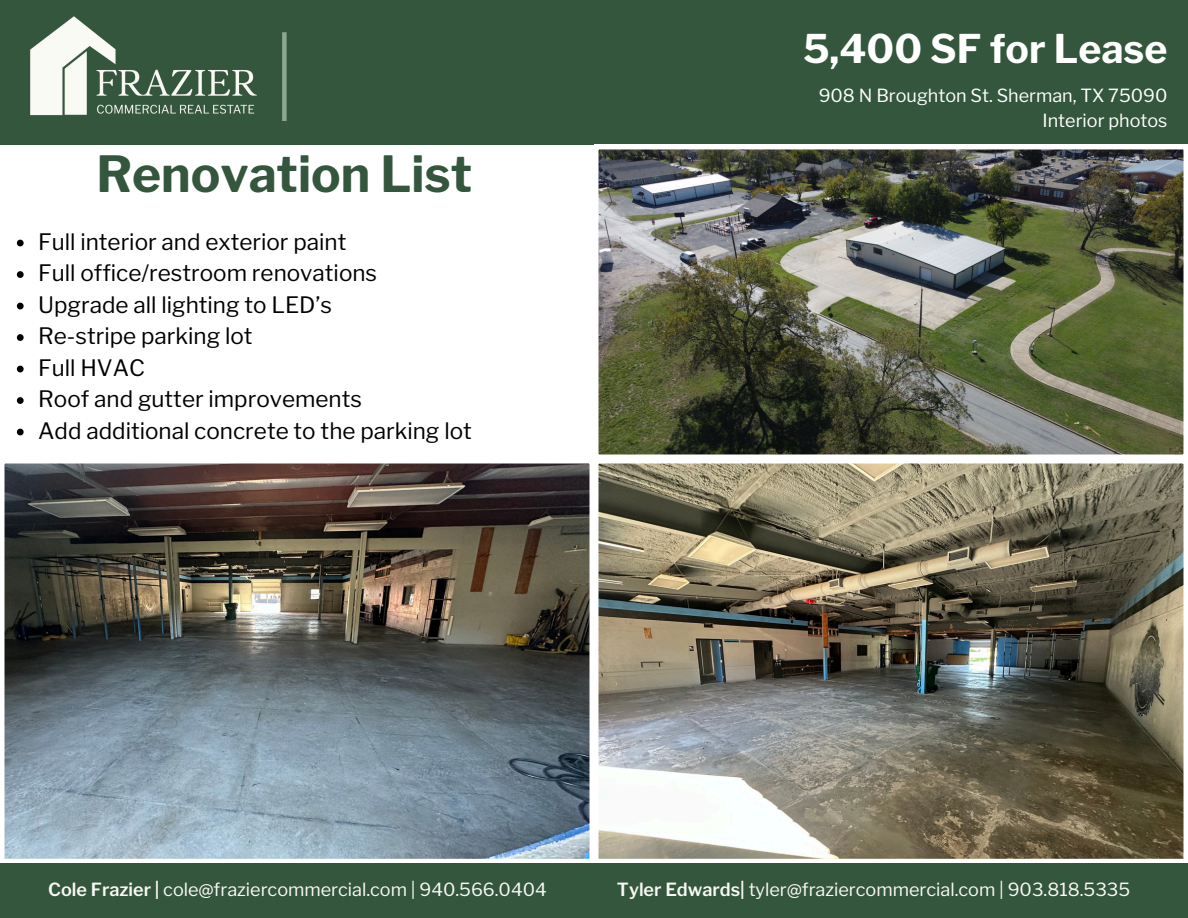
<style>
.page{position:relative;width:1188px;height:918px;background:#fff}
.page>*{position:absolute;margin:0;border:0;box-sizing:border-box;transform-origin:0 0}
.t1{font:700 49.5px "Libre Franklin";color:#33563c}
.t2{font:700 39.3px "Libre Franklin";color:#fff}
.t3{font:22.5px "Libre Franklin";color:#000}
.t4{font:18px "Libre Franklin";color:#faf8f6}
.t5{font:18px "Libre Franklin";color:#fff}
.s1{font-weight:600}
</style>
<div class="page">
<div style="left:0;top:0;width:1188px;height:145px;background:#33563c"></div>
<img style="left:30px;top:16px;width:227px;height:100px">
<div style="left:282px;top:32px;width:5px;height:89px;background:#8da892"></div>
<div style="left:0;top:863px;width:1188px;height:55px;background:#33563c"></div>
<img style="left:598px;top:463px;width:586px;height:396px">
<img style="left:4px;top:463px;width:586px;height:396px">
<img style="left:598px;top:149px;width:586px;height:306px">
<svg style="left:17px;top:240px;width:7px;height:6px"></svg>
<svg style="left:17px;top:271px;width:7px;height:7px"></svg>
<svg style="left:17px;top:303px;width:7px;height:6px"></svg>
<svg style="left:17px;top:334px;width:7px;height:7px"></svg>
<svg style="left:17px;top:366px;width:7px;height:6px"></svg>
<svg style="left:17px;top:397px;width:7px;height:7px"></svg>
<svg style="left:17px;top:429px;width:7px;height:6px"></svg>
<h1 class="t1" style="left:96px;top:144px;width:377px">Renovation List</h1>
<p class="t3" style="left:38px;top:228px;width:310px">Full interior and exterior paint</p>
<p class="t3" style="left:38px;top:260px;width:340px">Full office/restroom renovations</p>
<p class="t3" style="left:38px;top:291px;width:295px">Upgrade all lighting to LED’s</p>
<p class="t3" style="left:38px;top:323px;width:216px">Re-stripe parking lot</p>
<p class="t3" style="left:38px;top:354px;width:108px">Full HVAC</p>
<p class="t3" style="left:38px;top:386px;width:325px">Roof and gutter improvements</p>
<p class="t3" style="left:38px;top:417px;width:435px">Add additional concrete to the parking lot</p>
<p class="t2" style="left:803px;top:25px;width:366px">5,400 SF for Lease</p>
<h2 class="t5" style="left:819px;top:84px;width:350px">908 N Broughton St. Sherman, TX 75090</h2>
<p class="t5" style="left:1043px;top:109px;width:126px">Interior photos</p>
<p class="t4" style="left:48px;top:879px;width:500px"><span class="s1">Cole Frazier |</span> cole@fraziercommercial.com | 940.566.0404</p>
<p class="t4" style="left:617px;top:879px;width:515px"><span class="s1">Tyler Edwards|</span> tyler@fraziercommercial.com | 903.818.5335</p>
</div>
